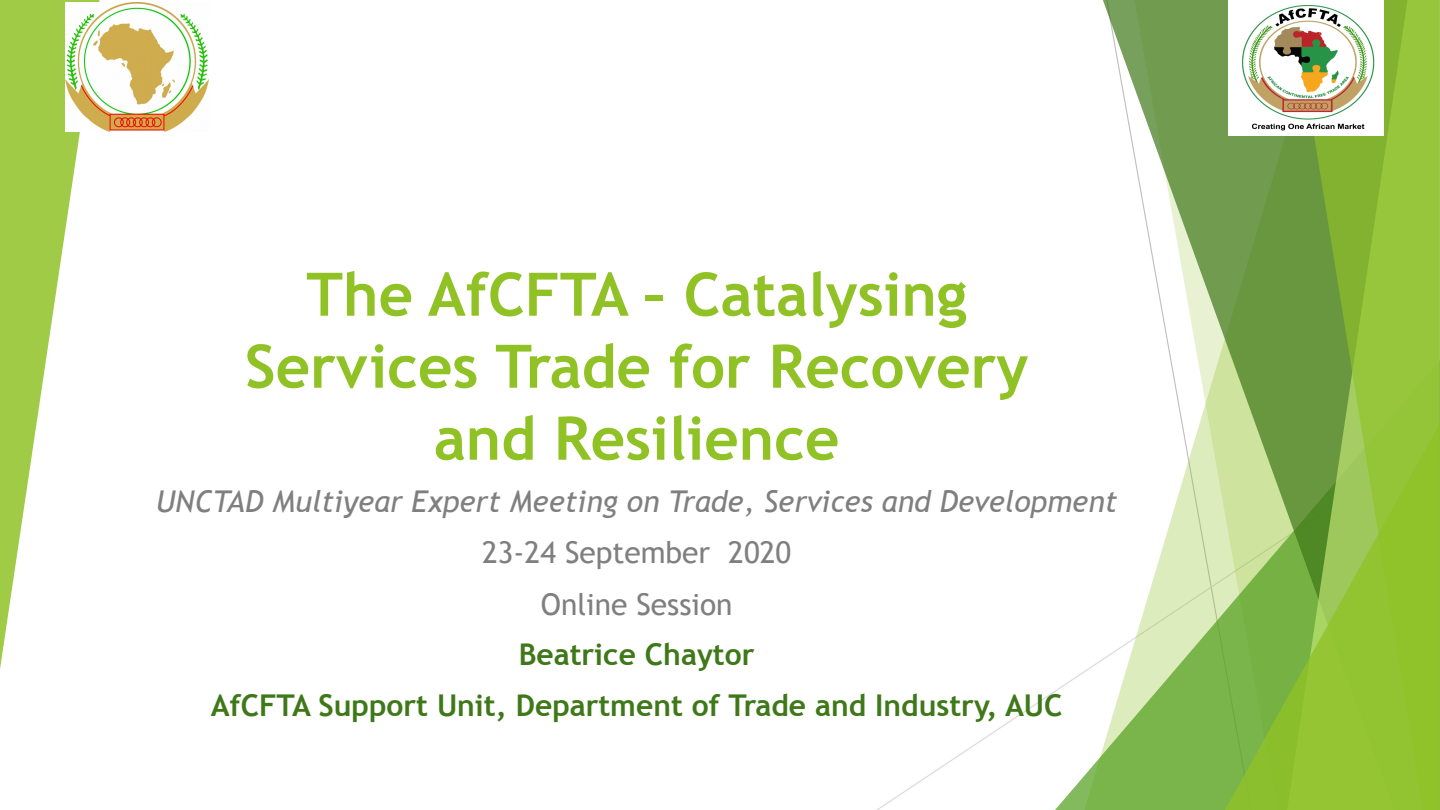
<style>
.page{position:relative;width:1440px;height:810px;background:#fff}
.page>*{position:absolute;margin:0;border:0;box-sizing:border-box;transform-origin:0 0}
.t1{font:700 60px/72px "Trebuchet MS";color:#90c226;text-align:center}
.t2{font:700 30px/51.2px "Trebuchet MS";color:#3f7819;text-align:center}
.t3{font:italic 30px "Trebuchet MS";color:#7f7f7f}
.t4{font:30px/51.2px "Trebuchet MS";color:#7f7f7f;text-align:center}
</style>
<div class="page">
<svg style="left:1055px;top:659px;width:47px;height:151px"></svg>
<svg style="left:1102px;top:0;width:185px;height:810px"></svg>
<svg style="left:1292px;top:0;width:148px;height:424px;background:#88b63b"></svg>
<svg style="left:1225px;top:424px;width:215px;height:386px;background:#8fbf43"></svg>
<svg style="left:0;top:0;width:100px;height:669px"></svg>
<img style="left:65px;top:3px;width:143px;height:128px">
<img style="left:1228px;top:0;width:155px;height:135px">
<h1 class="t1" style="left:245px;top:258px;width:785px">The AfCFTA – Catalysing<br>Services Trade for Recovery and Resilience</h1>
<p class="t3" style="left:156px;top:484px;width:963px">UNCTAD Multiyear Expert Meeting on Trade, Services and Development</p>
<p class="t4" style="left:482px;top:527px;width:311px">23-24 September 2020<br>Online Session</p>
<p class="t2" style="left:211px;top:629px;width:853px">Beatrice Chaytor<br>AfCFTA Support Unit, Department of Trade and Industry, AUC</p>
</div>
